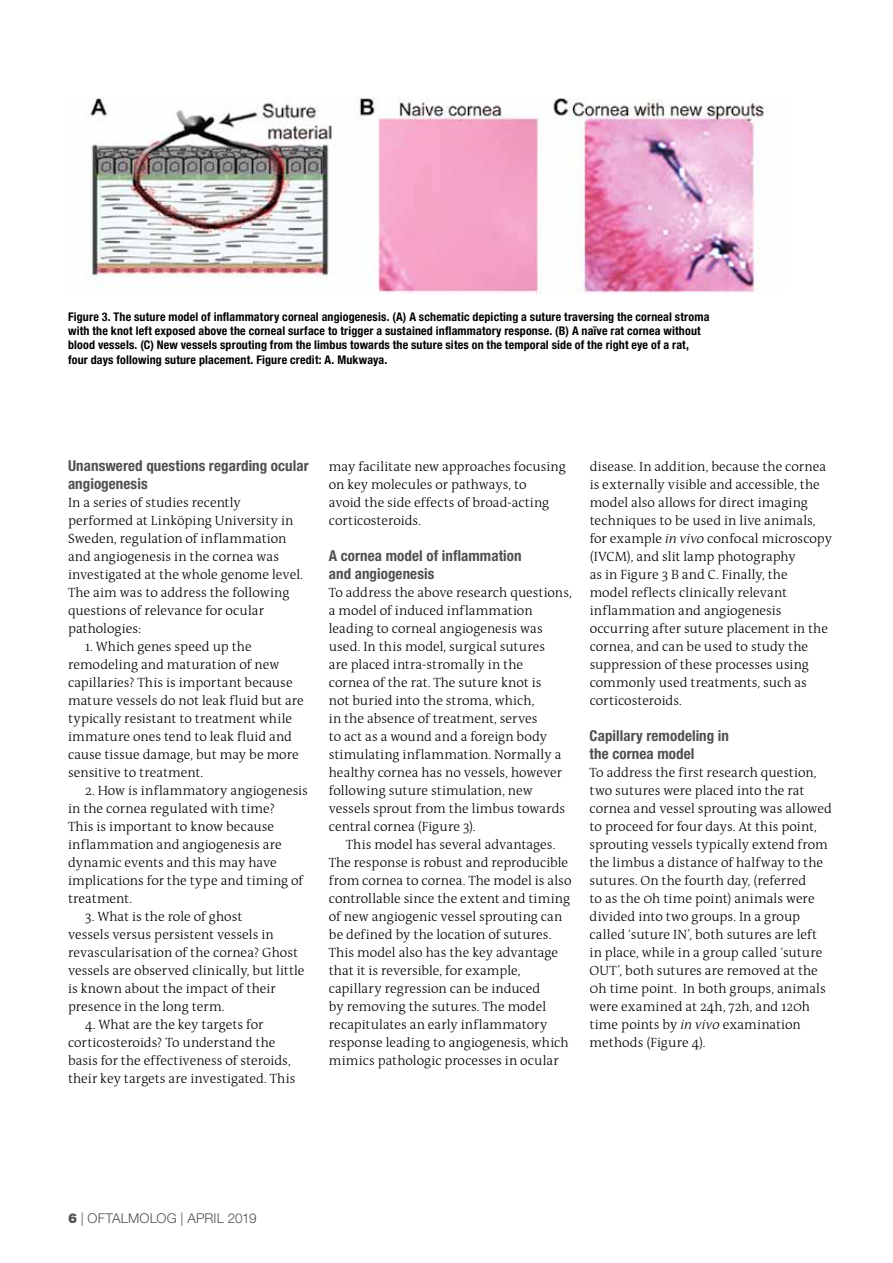
<style>
.page{position:relative;width:893px;height:1263px;background:#fff}
.page>*{position:absolute;margin:0;border:0;box-sizing:border-box;transform-origin:0 0}
.t1{font:700 condensed 15px/18px "Helvetica Neue LT";letter-spacing:.005em;color:#504f53}
.t2{font:300 13.5px/18px "The Antiqua B3";color:#000}
.t3{font:300 13.5px "Helvetica Neue LT";letter-spacing:.01em;color:#504f53}
.t4{font:700 condensed 12px/14.4px "Helvetica Neue LT";letter-spacing:.015em;color:#000}
.s1{font-family:"The Antiqua B3 i";font-style:italic}
.s2{font-weight:900}
</style>
<div class="page">
<img style="left:89px;top:98px;width:680px;height:196px">
<p class="t4" style="left:68px;top:309px;width:643px">Figure 3. The suture model of inflammatory corneal angiogenesis. (A) A schematic depicting a suture traversing the corneal stroma with the knot left exposed above the corneal surface to trigger a sustained inflammatory response. (B) A naïve rat cornea without blood vessels. (C) New vessels sprouting from the limbus towards the suture sites on the temporal side of the right eye of a rat, four days following suture placement. Figure credit: A. Mukwaya.</p>
<p class="t1" style="left:68px;top:457px;width:242px">Unanswered questions regarding ocular angiogenesis</p>
<p class="t2" style="left:68px;top:494px;width:236px">In a series of studies recently performed at Linköping University in<br>Sweden, regulation of inflammation and angiogenesis in the cornea was investigated at the whole genome level.<br>The aim was to address the following questions of relevance for ocular pathologies:</p>
<p class="t2" style="left:68px;top:638px;width:237px;text-indent:17px">1. Which genes speed up the remodeling and maturation of new capillaries? This is important because mature vessels do not leak fluid but are typically resistant to treatment while immature ones tend to leak fluid and cause tissue damage, but may be more sensitive to treatment.</p>
<p class="t2" style="left:68px;top:782px;width:241px;text-indent:17px">2. How is inflammatory angiogenesis in the cornea regulated with time?<br>This is important to know because inflammation and angiogenesis are dynamic events and this may have implications for the type and timing of treatment.</p>
<p class="t2" style="left:68px;top:908px;width:238px;text-indent:17px">3. What is the role of ghost<br>vessels versus persistent vessels in revascularisation of the cornea? Ghost vessels are observed clinically, but little is known about the impact of their presence in the long term.</p>
<p class="t2" style="left:68px;top:1016px;width:229px;text-indent:17px">4. What are the key targets for corticosteroids? To understand the basis for the effectiveness of steroids, their key targets are investigated. This</p>
<p class="t2" style="left:329px;top:458px;width:238px">may facilitate new approaches focusing on key molecules or pathways, to<br>avoid the side effects of broad-acting corticosteroids.</p>
<p class="t1" style="left:329px;top:547px;width:194px">A cornea model of inflammation and angiogenesis</p>
<p class="t2" style="left:329px;top:584px;width:244px">To address the above research questions, a model of induced inflammation leading to corneal angiogenesis was used. In this model, surgical sutures<br>are placed intra-stromally in the<br>cornea of the rat. The suture knot is<br>not buried into the stroma, which,<br>in the absence of treatment, serves<br>to act as a wound and a foreign body stimulating inflammation. Normally a healthy cornea has no vessels, however following suture stimulation, new vessels sprout from the limbus towards central cornea (Figure 3).</p>
<p class="t2" style="left:329px;top:836px;width:244px;text-indent:17px">This model has several advantages.<br>The response is robust and reproducible from cornea to cornea. The model is also controllable since the extent and timing of new angiogenic vessel sprouting can be defined by the location of sutures.<br>This model also has the key advantage that it is reversible, for example, capillary regression can be induced<br>by removing the sutures. The model recapitulates an early inflammatory response leading to angiogenesis, which mimics pathologic processes in ocular</p>
<p class="t2" style="left:590px;top:458px;width:244px">disease. In addition, because the cornea is externally visible and accessible, the model also allows for direct imaging techniques to be used in live animals, for example <span class="s1">in vivo</span> confocal microscopy (IVCM), and slit lamp photography<br>as in Figure 3 B and C. Finally, the<br>model reflects clinically relevant inflammation and angiogenesis occurring after suture placement in the cornea, and can be used to study the suppression of these processes using commonly used treatments, such as corticosteroids.</p>
<p class="t1" style="left:590px;top:727px;width:141px">Capillary remodeling in the cornea model</p>
<p class="t2" style="left:590px;top:764px;width:244px">To address the first research question, two sutures were placed into the rat cornea and vessel sprouting was allowed to proceed for four days. At this point, sprouting vessels typically extend from the limbus a distance of halfway to the sutures. On the fourth day, (referred<br>to as the 0h time point) animals were divided into two groups. In a group called ‘suture IN’, both sutures are left in place, while in a group called ‘suture OUT’, both sutures are removed at the 0h time point. In both groups, animals were examined at 24h, 72h, and 120h time points by <span class="s1">in vivo</span> examination methods (Figure 4).</p>
<p class="t3" style="left:68px;top:1209px;width:190px"><span class="s2">6</span> | OFTALMOLOG | APRIL 2019</p>
</div>
